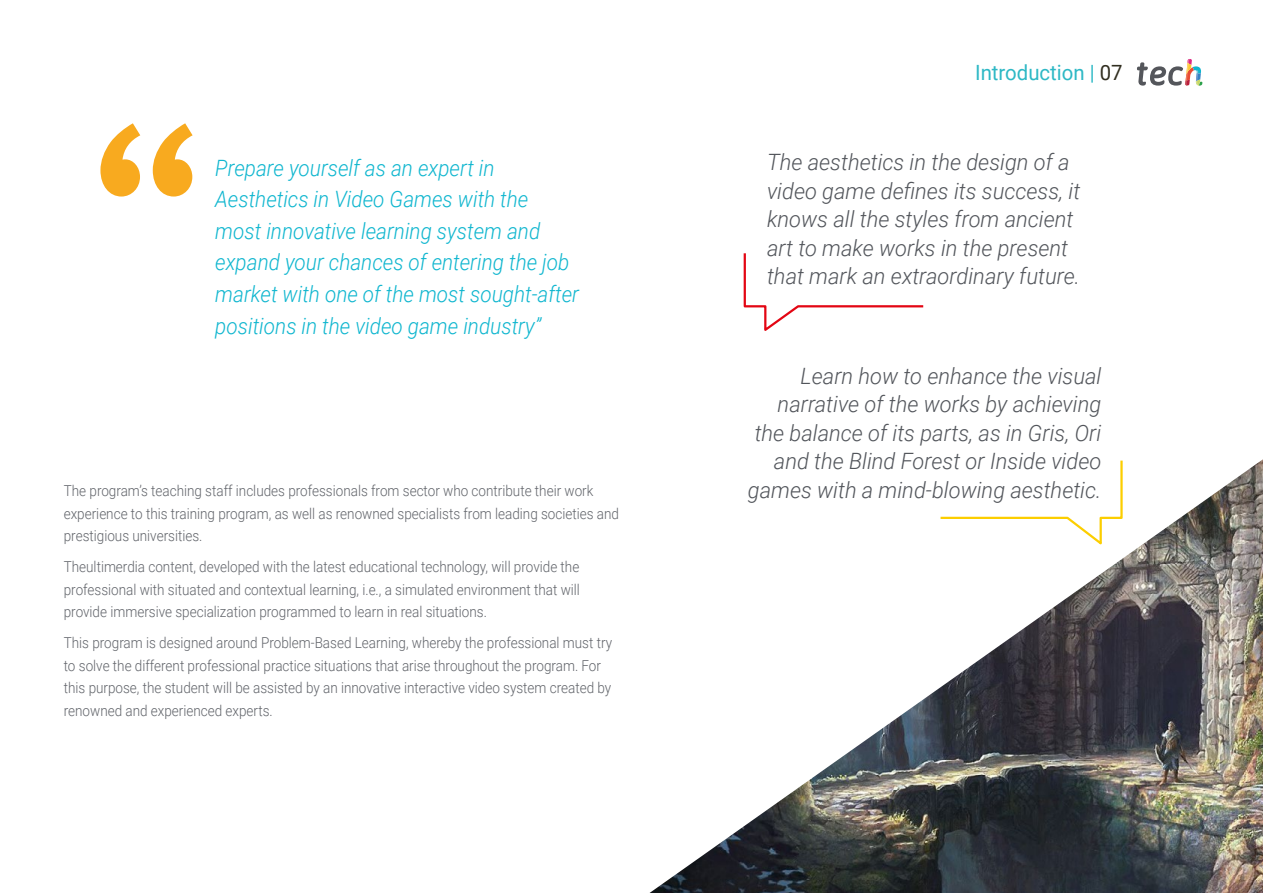
<style>
.page{position:relative;width:1263px;height:893px;background:#fff}
.page>*{position:absolute;margin:0;border:0;box-sizing:border-box;transform-origin:0 0}
.t1{font:italic 300 22.5px/28.5px "Roboto";color:#52555b;text-align:right}
.t2{font:italic 300 22.5px/31.5px "Roboto";color:#0fb6cf;scale:.92 1}
.t3{font:21px "Roboto";color:#2db8c5}
.t4{font:300 15px/22.5px "Roboto";color:#61646a;scale:.9 1}
.s1{color:#312e20}
</style>
<div class="page">
<svg style="left:100px;top:123px;width:93px;height:74px"></svg>
<svg style="left:743px;top:253px;width:181px;height:78px"></svg>
<svg style="left:1137px;top:59px;width:65px;height:27px"></svg>
<img style="left:649px;top:459px;width:614px;height:434px">
<h1 class="t2" style="left:215px;top:151px;width:397px">Prepare yourself as an expert in Aesthetics in Video Games with the most innovative learning system and expand your chances of entering the job market with one of the most sought-after positions in the video game industry”</h1>
<p class="t4" style="left:64px;top:479px;width:618px">The program’s teaching staff includes professionals from sector who contribute their work experience to this training program, as well as renowned specialists from leading societies and prestigious universities.</p>
<p class="t4" style="left:64px;top:555px;width:575px;text-align:justify">Theultimerdia content, developed with the latest educational technology, will provide the professional with situated and contextual learning, i.e., a simulated environment that will provide immersive specialization programmed to learn in real situations.</p>
<p class="t4" style="left:64px;top:631px;width:611px">This program is designed around Problem-Based Learning, whereby the professional must try to solve the different professional practice situations that arise throughout the program. For this purpose, the student will be assisted by an innovative interactive video system created by renowned and experienced experts.</p>
<h2 class="t3" style="left:975px;top:57px;width:149px">Introduction | <span class="s1">07</span></h2>
<h1 class="t1" style="left:767px;top:147px;width:315px;text-align:left">The aesthetics in the design of a video game defines its success, it knows all the styles from ancient art to make works in the present that mark an extraordinary future.</h1>
<h1 class="t1" style="left:748px;top:361px;width:355px">Learn how to enhance the visual narrative of the works by achieving the balance of its parts, as in Gris, Ori and the Blind Forest or Inside video games with a mind-blowing aesthetic.</h1>
</div>
